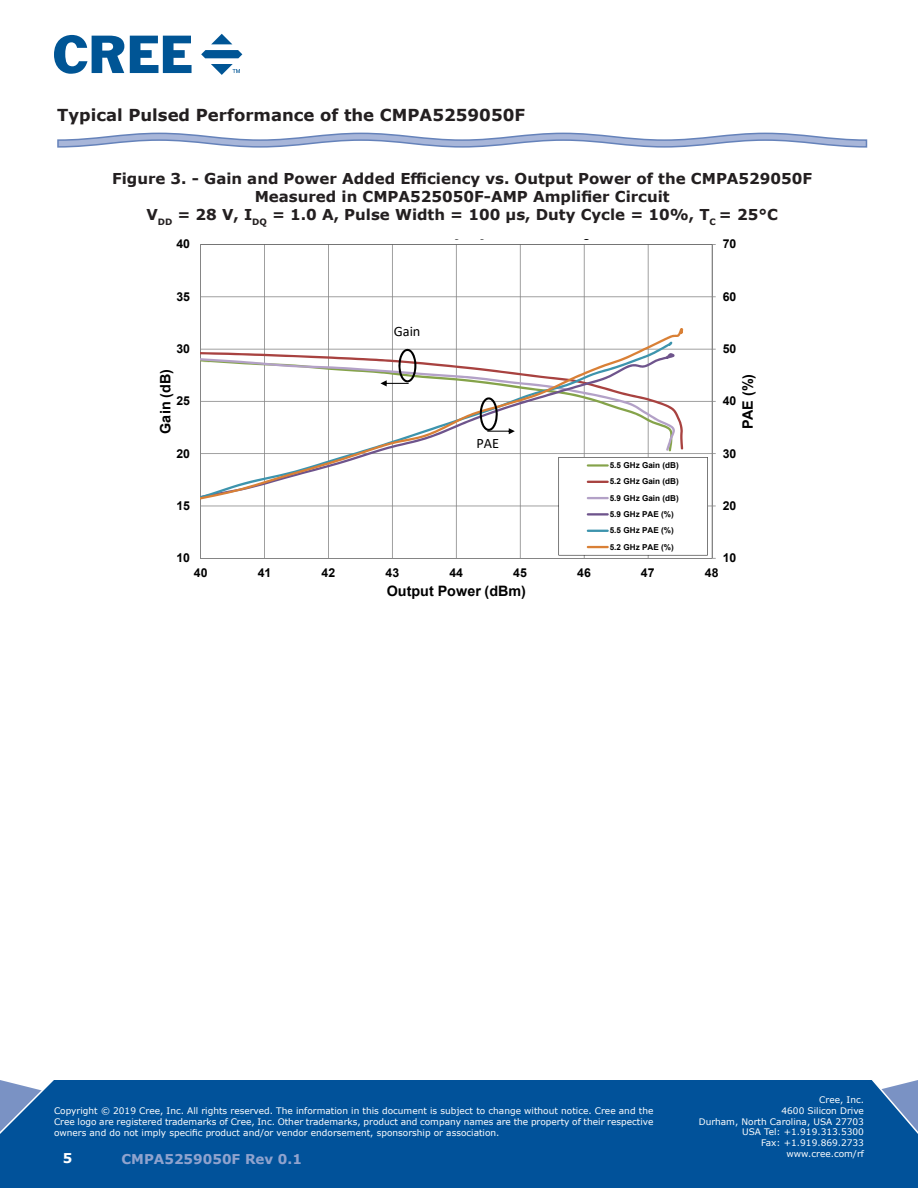
<style>
.page{position:relative;width:918px;height:1188px;background:#fff}
.page>*{position:absolute;margin:0;border:0;box-sizing:border-box;transform-origin:0 0}
.t1{font:700 16.5px "Verdana";color:#231f20}
.t2{font:700 16.35px/18.9px "Arial";letter-spacing:.005em;color:#000;text-align:center}
.t3{font:700 15px "Verdana";color:#231f20}
.t4{font:700 14.4px "Arial";color:#000}
.t5{font:14.4px "Calibri";color:#000}
.t6{font:700 13.5px "Verdana";color:#90a3ce}
.t7{font:700 13.5px "Verdana";color:#fff}
.t8{font:700 12.3px "Arial";color:#000}
.t9{font:9px/10.8px "Verdana";color:#fff;text-align:right}
.t10{font:700 8.1px/16.4px "Arial";letter-spacing:.005em;color:#000}
</style>
<div class="page">
<div style="left:0;top:1080px;width:918px;height:108px;background:#01529a"></div>
<svg style="left:54px;top:35px;width:70px;height:39px"></svg>
<svg style="left:130px;top:36px;width:62px;height:37px"></svg>
<svg style="left:211px;top:34px;width:21px;height:10px"></svg>
<svg style="left:201px;top:50px;width:41px;height:8px"></svg>
<svg style="left:211px;top:64px;width:29px;height:10px"></svg>
<svg style="left:57px;top:132px;width:811px;height:16px"></svg>
<svg style="left:200px;top:244px;width:516px;height:315px"></svg>
<svg style="left:480px;top:397px;width:35px;height:37px"></svg>
<svg style="left:370px;top:349px;width:46px;height:49px"></svg>
<p class="t1" style="left:57px;top:103px;width:470px">Typical Pulsed Performance of the CMPA5259050F</p>
<p class="t2" style="left:258px;top:165px;width:395px">CMPA5259050F<br>Measured in CMPA5259050F-AMP Amplifier Circuit<br>V<sub>DD</sub> = 28V, I<sub>DQ</sub> = 1.0A</p>
<p class="t3" style="left:112px;top:168px;width:702px">Figure 3. - Gain and Power Added Efficiency vs. Output Power of the CMPA529050F</p>
<p class="t3" style="left:255px;top:186px;width:417px">Measured in CMPA525050F-AMP Amplifier Circuit</p>
<p class="t3" style="left:146px;top:204px;width:633px">V<sub>DD</sub> = 28 V, I<sub>DQ</sub> = 1.0 A, Pulse Width = 100 μs, Duty Cycle = 10%, T<sub>C</sub> = 25°C</p>
<p class="t8" style="left:176px;top:235px;width:15px">40</p>
<p class="t8" style="left:723px;top:235px;width:15px">70</p>
<p class="t8" style="left:176px;top:288px;width:15px">35</p>
<p class="t8" style="left:723px;top:288px;width:15px">60</p>
<p class="t5" style="left:394px;top:321px;width:28px">Gain</p>
<p class="t8" style="left:176px;top:340px;width:15px">30</p>
<p class="t8" style="left:723px;top:340px;width:15px">50</p>
<p class="t4" style="left:155px;top:434px;width:66px;rotate:-90deg">Gain (dB)</p>
<p class="t8" style="left:176px;top:392px;width:15px">25</p>
<p class="t4" style="left:738px;top:429px;width:56px;rotate:-90deg">PAE (%)</p>
<p class="t8" style="left:723px;top:392px;width:15px">40</p>
<p class="t8" style="left:176px;top:445px;width:15px">20</p>
<p class="t5" style="left:476px;top:433px;width:24px">PAE</p>
<p class="t8" style="left:723px;top:445px;width:15px">30</p>
<p class="t8" style="left:176px;top:497px;width:15px">15</p>
<p class="t10" style="left:610px;top:457px;width:71px">5.5 GHz Gain (dB)<br>5.2 GHz Gain (dB)<br>5.9 GHz Gain (dB)<br>5.9 GHz PAE (%)<br>5.5 GHz PAE (%)<br>5.2 GHz PAE (%)</p>
<p class="t8" style="left:723px;top:497px;width:15px">20</p>
<p class="t8" style="left:176px;top:549px;width:15px">10</p>
<p class="t8" style="left:723px;top:549px;width:15px">10</p>
<p class="t8" style="left:194px;top:564px;width:15px">40</p>
<p class="t8" style="left:258px;top:564px;width:15px">41</p>
<p class="t8" style="left:322px;top:564px;width:15px">42</p>
<p class="t8" style="left:386px;top:564px;width:15px">43</p>
<p class="t8" style="left:449px;top:564px;width:15px">44</p>
<p class="t8" style="left:513px;top:564px;width:15px">45</p>
<p class="t8" style="left:577px;top:564px;width:15px">46</p>
<p class="t8" style="left:641px;top:564px;width:15px">47</p>
<p class="t8" style="left:705px;top:564px;width:15px">48</p>
<p class="t4" style="left:387px;top:581px;width:141px">Output Power (dBm)</p>
<p class="t9" style="left:54px;top:1105px;width:601px;text-align:justify">Copyright © 2019 Cree, Inc. All rights reserved. The information in this document is subject to change without notice. Cree and the Cree logo are registered trademarks of Cree, Inc. Other trademarks, product and company names are the property of their respective owners and do not imply specific product and/or vendor endorsement, sponsorship or association.</p>
<h3 class="t7" style="left:63px;top:1148px;width:11px">5</h3>
<h3 class="t6" style="left:122px;top:1150px;width:182px">CMPA5259050F Rev 0.1</h3>
<p class="t9" style="left:699px;top:1094px;width:167px">Cree, Inc.<br>4600 Silicon Drive<br>Durham, North Carolina, USA 27703<br>USA Tel: +1.919.313.5300<br>Fax: +1.919.869.2733 www.cree.com/rf</p>
</div>
